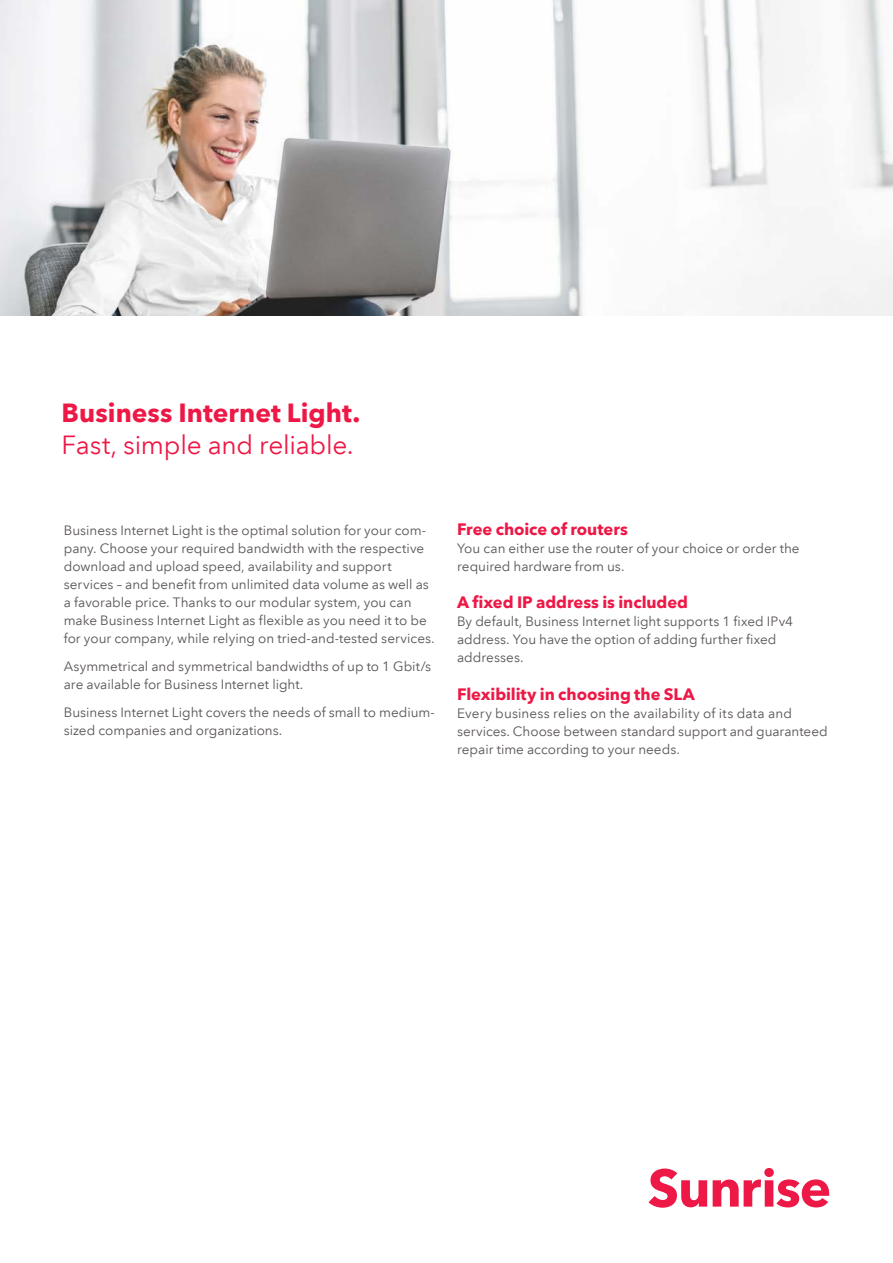
<style>
.page{position:relative;width:893px;height:1263px;background:#fff}
.page>*{position:absolute;margin:0;border:0;box-sizing:border-box;transform-origin:0 0}
.t1{font:26.25px "Avenir Next LT Pro";letter-spacing:-.005em;color:#ed1846}
.t2{font:700 26.25px "Avenir Next LT Pro";color:#ed1846}
.t3{font:700 16.5px "Avenir Next LT Pro";letter-spacing:-.005em;color:#ed1846}
.t4{font:13.5px/18px "Avenir Next LT Pro";color:#585453}
</style>
<div class="page">
<img style="left:0;top:0;width:893px;height:316px">
<svg style="left:649px;top:1168px;width:180px;height:40px"></svg>
<h1 class="t2" style="left:62px;top:397px;width:300px">Business Internet Light.</h1>
<h1 class="t1" style="left:62px;top:429px;width:294px">Fast, simple and reliable.</h1>
<p class="t4" style="left:64px;top:521px;width:372px">Business Internet Light is the optimal solution for your com&shy;pany. Choose your required bandwidth with the respective download and upload speed, availability and support services – and benefit from unlimited data volume as well as a favorable price. Thanks to our modular system, you can make Business Internet Light as flexible as you need it to be for your company, while relying on tried-and-tested services.</p>
<p class="t4" style="left:64px;top:657px;width:369px">Asymmetrical and symmetrical bandwidths of up to 1 Gbit/s are available for Business Internet light.</p>
<p class="t4" style="left:64px;top:703px;width:373px">Business Internet Light covers the needs of small to medium&shy;sized companies and organizations.</p>
<p class="t3" style="left:457px;top:519px;width:172px">Free choice of routers</p>
<p class="t4" style="left:457px;top:539px;width:344px">You can either use the router of your choice or order the required hardware from us.</p>
<p class="t3" style="left:457px;top:592px;width:232px">A fixed IP address is included</p>
<p class="t4" style="left:457px;top:613px;width:337px">By default, Business Internet light supports 1 fixed IPv4 address. You have the option of adding further fixed addresses.</p>
<p class="t3" style="left:457px;top:684px;width:239px">Flexibility in choosing the SLA</p>
<p class="t4" style="left:457px;top:704px;width:372px">Every business relies on the availability of its data and services. Choose between standard support and guaranteed repair time according to your needs.</p>
</div>
